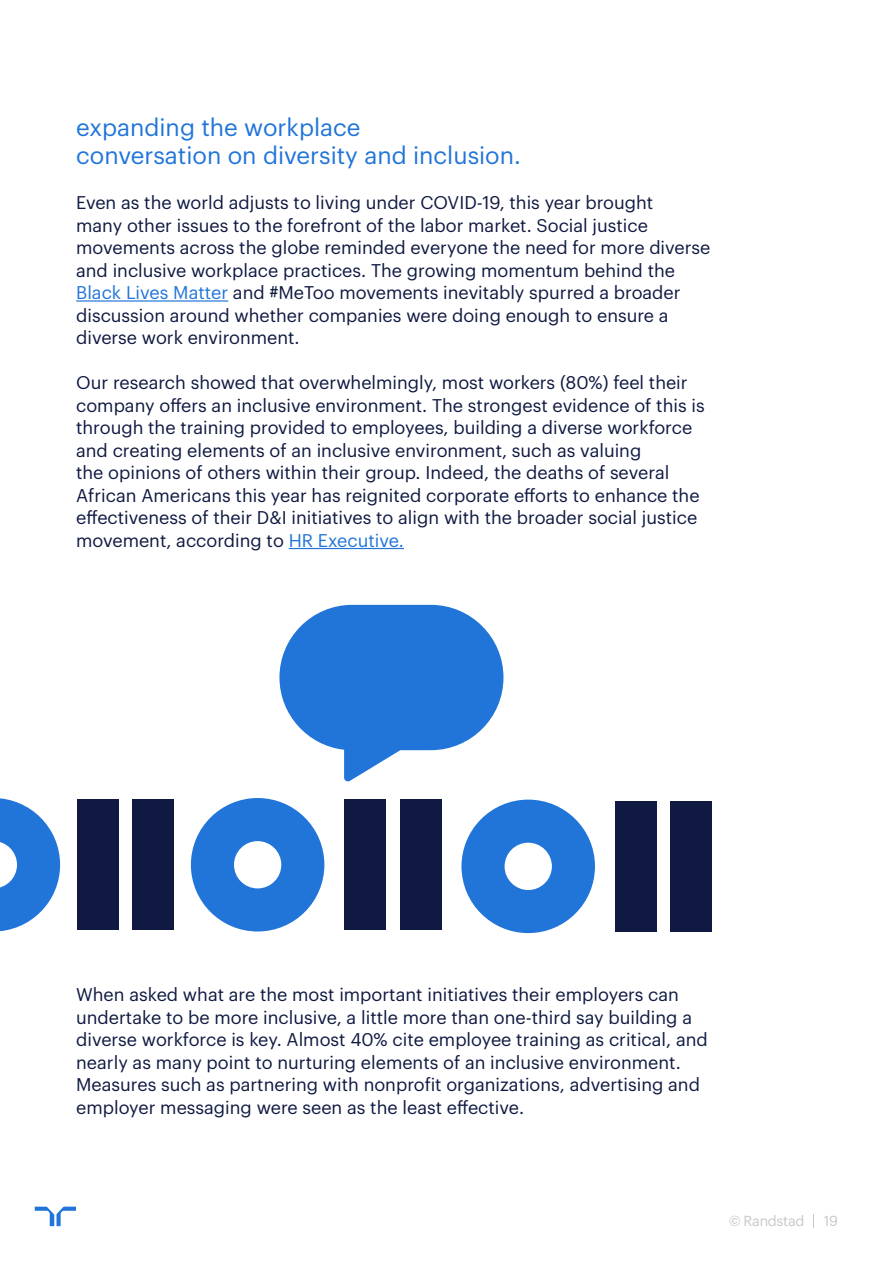
<style>
.page{position:relative;width:893px;height:1263px;background:#fff}
.page>*{position:absolute;margin:0;border:0;box-sizing:border-box;transform-origin:0 0}
.t1{font:24px/28.8px "Graphik LCG";color:#2175d9}
.t2{font:18px/22.5px "Graphik LCG";color:#0f1941}
.t3{font:14.25px "Graphik LCG";letter-spacing:-.02em;color:#c7c8ca}
.s1{color:#2175d9}
</style>
<div class="page">
<hr style="left:76px;top:300px;width:152px;height:2px;background:#2175d9">
<hr style="left:289px;top:548px;width:115px;height:1px;background:#2175d9">
<svg style="left:35px;top:1206px;width:41px;height:20px"></svg>
<svg style="left:813px;top:1214px;width:1px;height:13px"></svg>
<svg style="left:191px;top:798px;width:133px;height:133px"></svg>
<svg style="left:461px;top:800px;width:134px;height:133px"></svg>
<div style="left:400px;top:800px;width:41px;height:130px;background:#0f1941"></div>
<div style="left:670px;top:801px;width:42px;height:130px;background:#0f1941"></div>
<div style="left:344px;top:800px;width:42px;height:130px;background:#0f1941"></div>
<div style="left:615px;top:801px;width:41px;height:130px;background:#0f1941"></div>
<div style="left:77px;top:800px;width:42px;height:130px;background:#0f1941"></div>
<div style="left:133px;top:800px;width:41px;height:130px;background:#0f1941"></div>
<svg style="left:279px;top:605px;width:224px;height:177px"></svg>
<svg style="left:0;top:798px;width:60px;height:133px"></svg>
<h1 class="t1" style="left:76px;top:110px;width:446px">expanding the workplace<br>conversation on diversity and inclusion.</h1>
<p class="t2" style="left:76px;top:190px;width:636px">Even as the world adjusts to living under COVID-19, this year brought<br>many other issues to the forefront of the labor market. Social justice movements across the globe reminded everyone the need for more diverse and inclusive workplace practices. The growing momentum behind the <span class="s1">Black Lives Matter</span> and #MeToo movements inevitably spurred a broader discussion around whether companies were doing enough to ensure a diverse work environment.</p>
<p class="t2" style="left:76px;top:370px;width:630px">Our research showed that overwhelmingly, most workers (80%) feel their company offers an inclusive environment. The strongest evidence of this is through the training provided to employees, building a diverse workforce and creating elements of an inclusive environment, such as valuing<br>the opinions of others within their group. Indeed, the deaths of several African Americans this year has reignited corporate efforts to enhance the effectiveness of their D&amp;I initiatives to align with the broader social justice movement, according to <span class="s1">HR Executive.</span></p>
<p class="t2" style="left:76px;top:982px;width:633px">When asked what are the most important initiatives their employers can undertake to be more inclusive, a little more than one-third say building a diverse workforce is key. Almost 40% cite employee training as critical, and nearly as many point to nurturing elements of an inclusive environment.<br>Measures such as partnering with nonprofit organizations, advertising and employer messaging were seen as the least effective.</p>
<p class="t3" style="left:729px;top:1210px;width:77px">© Randstad</p>
<p class="t3" style="left:824px;top:1210px;width:16px">19</p>
</div>
